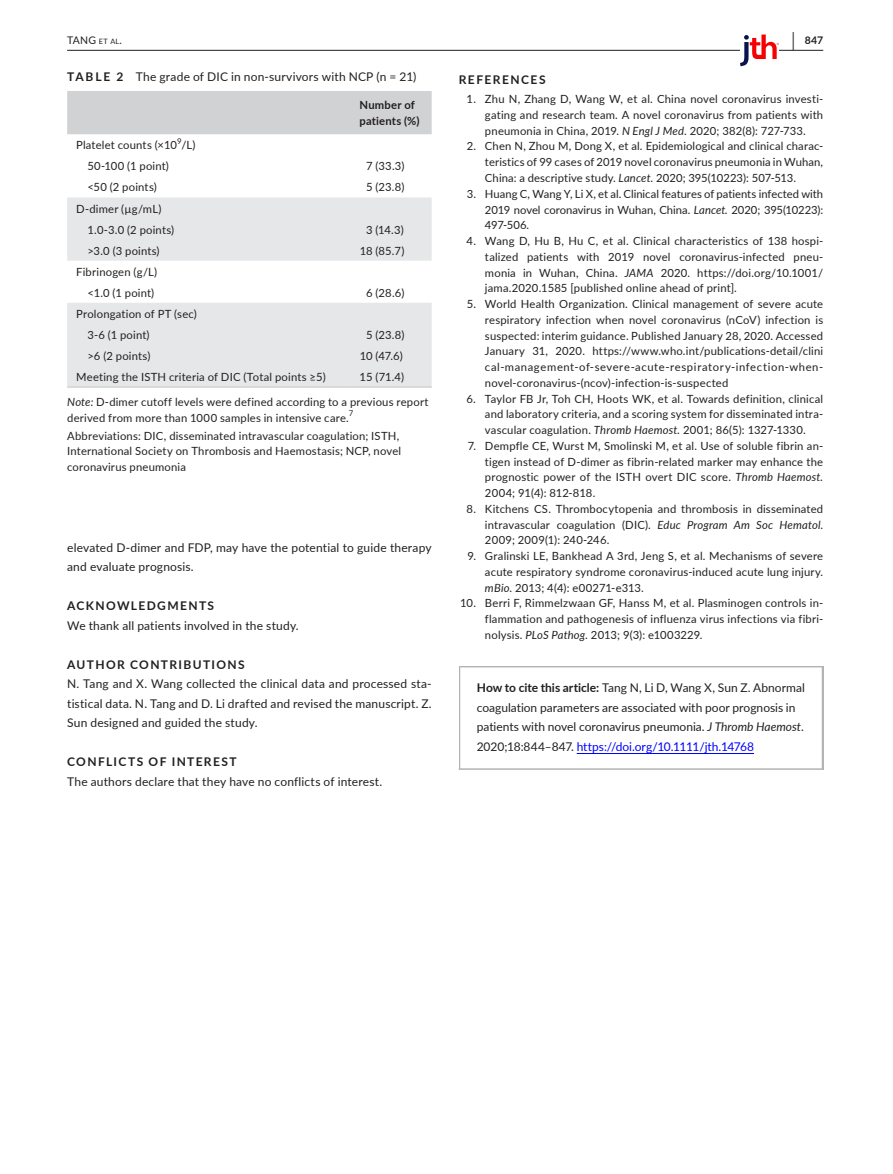
<style>
.page{position:relative;width:893px;height:1174px;background:#fff}
.page>*{position:absolute;margin:0;border:0;box-sizing:border-box;transform-origin:0 0}
.t1{font:700 19.5px "Lato";color:#231f20;scale:.48 1}
.t2{font:12px/19.5px "Lato";letter-spacing:.01em;color:#231f20}
.t3{font:700 12px "Lato";letter-spacing:.115em;color:#231f20}
.t4{font:11.25px/15.8px "Lato";letter-spacing:.015em;color:#231f20;text-align:justify}
.t5{font:700 11.25px/15.8px "Lato";letter-spacing:.02em;color:#231f20}
.t6{font:10.5px "Lato";color:#231f20}
.t7{font:700 10.5px "Lato";color:#231f20}
.t8{font:7.8px "Lato";color:#231f20}
.s1{font-size:7.35px}
.s2{font-weight:700}
.s3{font-style:italic}
.s4{color:#00f}
</style>
<div class="page">
<hr style="left:67px;top:50px;width:756px;height:1px;background:#231f20">
<svg style="left:740px;top:35px;width:39px;height:31px"></svg>
<hr style="left:459px;top:768px;width:364px;height:2px;background:#b2b3b7">
<hr style="left:577px;top:753px;width:177px;height:1px;background:#00f">
<div style="left:67px;top:91px;width:365px;height:43px;background:#d1d2d4"></div>
<svg style="left:67px;top:197px;width:365px;height:189px;fill:#e6e7e9"></svg>
<hr style="left:67px;top:386px;width:284px;height:2px;background:#d1d2d4">
<hr style="left:351px;top:386px;width:81px;height:2px;background:#d1d2d4">
<h1 class="t1" style="left:792px;top:25px;width:7px">|</h1>
<p class="t6" style="left:67px;top:33px;width:56px">TANG <span class="s1">et al</span>.</p>
<p class="t7" style="left:805px;top:33px;width:20px">847</p>
<p class="t2" style="left:67px;top:67px;width:351px"><span class="s2">TABLE 2</span> The grade of DIC in non-survivors with NCP (n = 21)</p>
<p class="t5" style="left:360px;top:97px;width:62px">Number of patients (%)</p>
<p class="t4" style="left:87px;top:134px;width:110px;line-height:21px;text-indent:-11px">Platelet counts (×10<sup>9</sup>/L)<br>50-100 (1 point)</p>
<p class="t4" style="left:366px;top:158px;width:40px">7 (33.3)</p>
<p class="t4" style="left:87px;top:179px;width:71px">&lt;50 (2 points)</p>
<p class="t4" style="left:366px;top:179px;width:40px">5 (23.8)</p>
<p class="t4" style="left:87px;top:197px;width:88px;line-height:21px;text-indent:-11px">D-dimer (µg/mL)<br>1.0-3.0 (2 points)</p>
<p class="t4" style="left:366px;top:221px;width:39px">3 (14.3)</p>
<p class="t4" style="left:87px;top:242px;width:74px">&gt;3.0 (3 points)</p>
<p class="t4" style="left:360px;top:242px;width:46px">18 (85.7)</p>
<p class="t4" style="left:76px;top:261px;width:83px;line-height:21px;text-align:right">Fibrinogen (g/L) &lt;1.0 (1 point)</p>
<p class="t4" style="left:366px;top:284px;width:40px">6 (28.6)</p>
<p class="t4" style="left:87px;top:303px;width:111px;line-height:21px;text-indent:-11px">Prolongation of PT (sec)<br>3-6 (1 point)</p>
<p class="t4" style="left:366px;top:326px;width:40px">5 (23.8)</p>
<p class="t4" style="left:87px;top:347px;width:64px">&gt;6 (2 points)</p>
<p class="t4" style="left:360px;top:347px;width:44px">10 (47.6)</p>
<p class="t4" style="left:76px;top:368px;width:251px">Meeting the ISTH criteria of DIC (Total points ≥5)</p>
<p class="t4" style="left:360px;top:368px;width:46px">15 (71.4)</p>
<p class="t4" style="left:67px;top:393px;width:363px"><span class="s3">Note:</span> D-dimer cutoff levels were defined according to a previous report derived from more than 1000 samples in intensive care.</p>
<p class="t8" style="left:349px;top:408px;width:6px">7</p>
<p class="t4" style="left:67px;top:427px;width:335px;text-align:left">Abbreviations: DIC, disseminated intravascular coagulation; ISTH,<br>International Society on Thrombosis and Haemostasis; NCP, novel coronavirus pneumonia</p>
<p class="t2" style="left:67px;top:537px;width:366px">elevated D-dimer and FDP, may have the potential to guide therapy and evaluate prognosis.</p>
<p class="t3" style="left:67px;top:597px;width:148px">ACKNOWLEDGMENTS</p>
<p class="t2" style="left:67px;top:615px;width:233px">We thank all patients involved in the study.</p>
<p class="t3" style="left:67px;top:655px;width:179px">AUTHOR CONTRIBUTIONS</p>
<p class="t2" style="left:67px;top:674px;width:366px;text-align:justify">N. Tang and X. Wang collected the clinical data and processed sta&shy;tistical data. N. Tang and D. Li drafted and revised the manuscript. Z.<br>Sun designed and guided the study.</p>
<p class="t3" style="left:67px;top:753px;width:171px">CONFLICTS OF INTEREST</p>
<p class="t2" style="left:67px;top:771px;width:317px">The authors declare that they have no conflicts of interest.</p>
<p class="t3" style="left:459px;top:70px;width:88px">REFERENCES</p>
<p class="t4" style="left:485px;top:91px;width:340px;text-indent:-18px">1. Zhu N, Zhang D, Wang W, et al. China novel coronavirus investi&shy;gating and research team. A novel coronavirus from patients with pneumonia in China, 2019. <span class="s3">N Engl J Med</span>. 2020; 382(8): 727-733.</p>
<p class="t4" style="left:485px;top:138px;width:340px;text-indent:-18px">2. Chen N, Zhou M, Dong X, et al. Epidemiological and clinical charac&shy;teristics of 99 cases of 2019 novel coronavirus pneumonia in Wuhan, China: a descriptive study. <span class="s3">Lancet.</span> 2020; 395(10223): 507-513.</p>
<p class="t4" style="left:485px;top:185px;width:340px;text-indent:-18px">3. Huang C, Wang Y, Li X, et al. Clinical features of patients infected with 2019 novel coronavirus in Wuhan, China. <span class="s3">Lancet.</span> 2020; 395(10223):<br>497-506.</p>
<p class="t4" style="left:485px;top:232px;width:340px;text-indent:-18px">4. Wang D, Hu B, Hu C, et al. Clinical characteristics of 138 hospi&shy;talized patients with 2019 novel coronavirus-infected pneu&shy;monia in Wuhan, China. <span class="s3">JAMA</span> 2020. https://doi.org/10.1001/ jama.2020.1585 [published online ahead of print].</p>
<p class="t4" style="left:485px;top:295px;width:340px;text-indent:-18px">5. World Health Organization. Clinical management of severe acute respiratory infection when novel coronavirus (nCoV) infection is suspected: interim guidance. Published January 28, 2020. Accessed January 31, 2020. https://www.who.int/publications-detail/clini cal-management-of-severe-acute-respiratory-infection-when&shy;novel-coronavirus-(ncov)-infection-is-suspected</p>
<p class="t4" style="left:485px;top:390px;width:340px;text-indent:-18px">6. Taylor FB Jr, Toh CH, Hoots WK, et al. Towards definition, clinical and laboratory criteria, and a scoring system for disseminated intra&shy;vascular coagulation. <span class="s3">Thromb Haemost.</span> 2001; 86(5): 1327-1330.</p>
<p class="t4" style="left:485px;top:437px;width:340px;text-indent:-17px">7. Dempfle CE, Wurst M, Smolinski M, et al. Use of soluble fibrin an&shy;tigen instead of D-dimer as fibrin-related marker may enhance the prognostic power of the ISTH overt DIC score. <span class="s3">Thromb Haemost.<br></span>2004; 91(4): 812-818.</p>
<p class="t4" style="left:485px;top:500px;width:340px;text-indent:-18px">8. Kitchens CS. Thrombocytopenia and thrombosis in disseminated intravascular coagulation (DIC). <span class="s3">Educ Program Am Soc Hematol</span>.<br>2009; 2009(1): 240-246.</p>
<p class="t4" style="left:485px;top:547px;width:340px;text-indent:-17px">9. Gralinski LE, Bankhead A 3rd, Jeng S, et al. Mechanisms of severe acute respiratory syndrome coronavirus-induced acute lung injury. <span class="s3">mBio.</span> 2013; 4(4): e00271-e313.</p>
<p class="t4" style="left:485px;top:595px;width:340px;text-indent:-25px">10. Berri F, Rimmelzwaan GF, Hanss M, et al. Plasminogen controls in&shy;flammation and pathogenesis of influenza virus infections via fibri&shy;nolysis. <span class="s3">PLoS Pathog.</span> 2013; 9(3): e1003229.</p>
<p class="t2" style="left:477px;top:677px;width:330px"><span class="s2">How to cite this article:</span> Tang N, Li D, Wang X, Sun Z. Abnormal coagulation parameters are associated with poor prognosis in patients with novel coronavirus pneumonia. <span class="s3">J Thromb Haemost</span>.<br>2020;18:844–847. <span class="s4">https://doi.org/10.1111/jth.14768</span></p>
</div>
